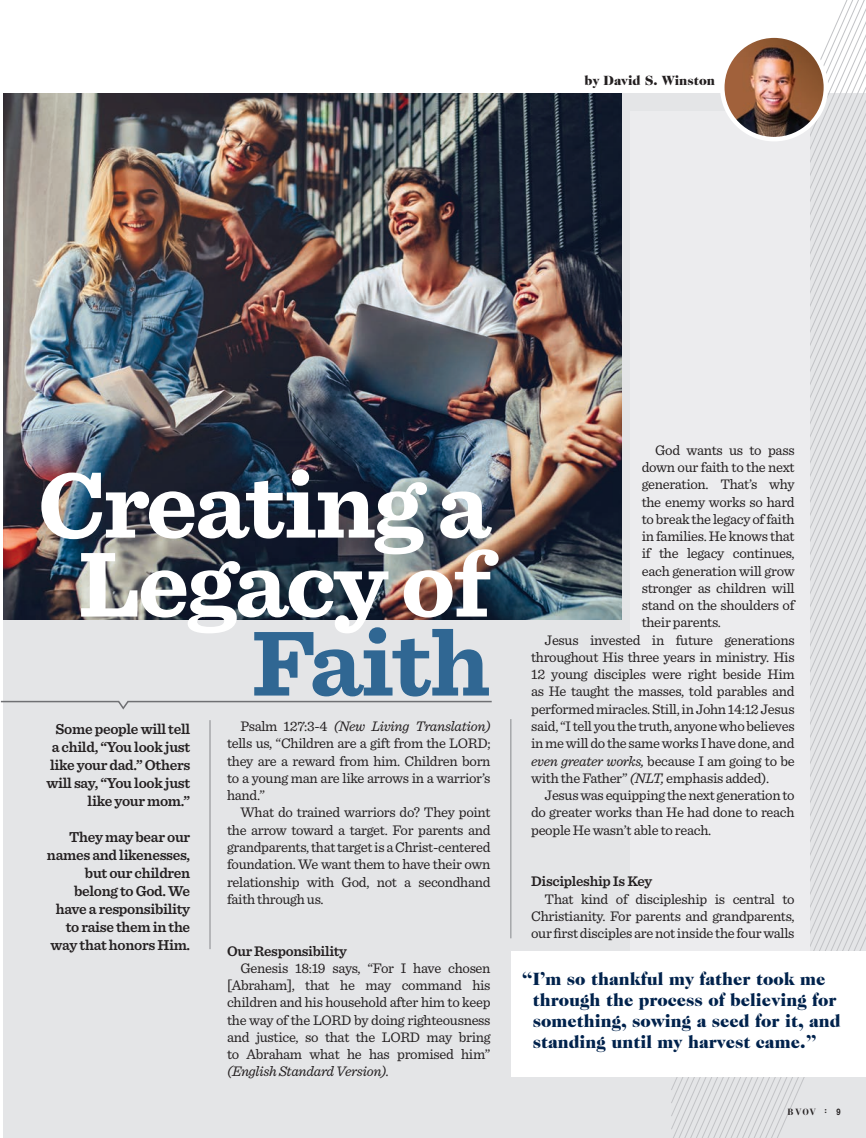
<style>
.page{position:relative;width:866px;height:1138px;background:#fff}
.page>*{position:absolute;margin:0;border:0;box-sizing:border-box;transform-origin:0 0}
.t1{font:700 96.45px/78.9px "Sentinel";letter-spacing:-.02em;color:#fff;text-align:center}
.t2{font:700 96.45px "Sentinel";letter-spacing:-.02em;color:#306793}
.t3{font:900 18px/21px "Caslon 224 Std";color:#00224c}
.t4{font:600 15px/18px "Sentinel";letter-spacing:-.02em;color:#231f20;text-align:right}
.t5{font:14.55px/17.2px "Sentinel";letter-spacing:-.02em;color:#231f20;text-align:justify}
.t6{font:600 14.55px "Sentinel";letter-spacing:-.02em;color:#231f20}
.t7{font:italic 14.55px "Sentinel";letter-spacing:-.02em;color:#231f20}
.t8{font:900 13.5px "Caslon 224 Std";color:#231f20}
.t9{font:700 9px "Bauer Bodoni Std";color:#231f20}
.s1{font-style:italic}
.s2{font-family:"Helvetica Neue LT Std"}
</style>
<div class="page">
<div style="left:3px;top:93px;width:862px;height:1045px;background:#e4e5e7"></div>
<svg style="left:670px;top:804px;width:195px;height:334px"></svg>
<hr style="left:510px;top:719px;width:1px;height:219px;background:#86888b">
<hr style="left:210px;top:720px;width:1px;height:229px;background:#86888b">
<img style="left:3px;top:93px;width:618px;height:526px">
<div style="left:629px;top:111px;width:180px;height:859px;background:#ececee"></div>
<div style="left:511px;top:951px;width:354px;height:125px;background:#fff"></div>
<svg style="left:0;top:700px;width:492px;height:10px"></svg>
<img style="left:722px;top:36px;width:103px;height:103px;border-radius:52px">
<div style="left:719px;top:33px;width:108px;height:108px;border:4px solid #fff;border-radius:50%"></div>
<p class="t8" style="left:584px;top:73px;width:132px">by David S. Winston</p>
<h1 class="t1" style="left:38px;top:462px;width:454px">Creating a<br>Legacy of</h1>
<h1 class="t2" style="left:251px;top:587px;width:240px">Faith</h1>
<p class="t4" style="left:46px;top:719px;width:145px">Some people will tell a child, “You look just like your dad.” Others will say, “You look just like your mom.”</p>
<p class="t4" style="left:47px;top:827px;width:145px">They may bear our names and likenesses, but our children belong to God. We have a responsibility to raise them in the way that honors Him.</p>
<p class="t5" style="left:227px;top:717px;width:265px;text-indent:14px">Psalm 127:3-4 <span class="s1">(New Living Translation) </span>tells us, “Children are a gift from the LORD; they are a reward from him. Children born to a young man are like arrows in a warrior’s hand.”</p>
<p class="t5" style="left:227px;top:803px;width:265px;text-indent:14px">What do trained warriors do? They point the arrow toward a target. For parents and grandparents, that target is a Christ-centered foundation. We want them to have their own relationship with God, not a secondhand faith through us.</p>
<p class="t6" style="left:227px;top:939px;width:121px">Our Responsibility</p>
<p class="t5" style="left:227px;top:958px;width:265px;text-indent:14px">Genesis 18:19 says, “For I have chosen [Abraham], that he may command his children and his household after him to keep the way of the LORD by doing righteousness and justice, so that the LORD may bring to Abraham what he has promised him”</p>
<p class="t7" style="left:227px;top:1060px;width:164px">(English Standard Version).</p>
<p class="t5" style="left:655px;top:440px;width:141px">God wants us to pass</p>
<p class="t5" style="left:641px;top:458px;width:154px">down our faith to the next</p>
<p class="t5" style="left:641px;top:475px;width:154px">generation. That’s why</p>
<p class="t5" style="left:641px;top:492px;width:154px">the enemy works so hard</p>
<p class="t5" style="left:641px;top:509px;width:154px">to break the legacy of faith</p>
<p class="t5" style="left:641px;top:527px;width:154px">in families. He knows that</p>
<p class="t5" style="left:641px;top:544px;width:154px">if the legacy continues,</p>
<p class="t5" style="left:641px;top:561px;width:154px">each generation will grow</p>
<p class="t5" style="left:641px;top:578px;width:154px">stronger as children will</p>
<p class="t5" style="left:641px;top:596px;width:154px">stand on the shoulders of</p>
<p class="t5" style="left:641px;top:613px;width:81px">their parents.</p>
<p class="t5" style="left:544px;top:630px;width:251px">Jesus invested in future generations</p>
<p class="t5" style="left:531px;top:647px;width:265px">throughout His three years in ministry. His</p>
<p class="t5" style="left:531px;top:665px;width:265px">12 young disciples were right beside Him</p>
<p class="t5" style="left:531px;top:682px;width:265px">as He taught the masses, told parables and</p>
<p class="t5" style="left:531px;top:699px;width:265px">performed miracles. Still, in John 14:12 Jesus</p>
<p class="t5" style="left:531px;top:717px;width:265px">said, “I tell you the truth, anyone who believes</p>
<p class="t5" style="left:531px;top:734px;width:265px">in me will do the same works I have done, and</p>
<p class="t5" style="left:531px;top:751px;width:265px"><span class="s1">even greater works,</span> because I am going to be</p>
<p class="t5" style="left:531px;top:768px;width:240px">with the Father” <span class="s1">(NLT,</span> emphasis added).</p>
<p class="t5" style="left:544px;top:786px;width:251px">Jesus was equipping the next generation to</p>
<p class="t5" style="left:531px;top:803px;width:265px">do greater works than He had done to reach</p>
<p class="t5" style="left:531px;top:820px;width:181px">people He wasn’t able to reach.</p>
<p class="t6" style="left:531px;top:870px;width:123px">Discipleship Is Key</p>
<p class="t5" style="left:531px;top:889px;width:265px;text-indent:14px">That kind of discipleship is central to Christianity. For parents and grandparents, our first disciples are not inside the four walls</p>
<p class="t3" style="left:532px;top:968px;width:309px;text-indent:-11px">“I’m so thankful my father took me through the process of believing for something, sowing a seed for it, and standing until my harvest came.”</p>
<p class="t9" style="left:787px;top:1106px;width:54px">BVOV : <span class="s2">9</span></p>
</div>
